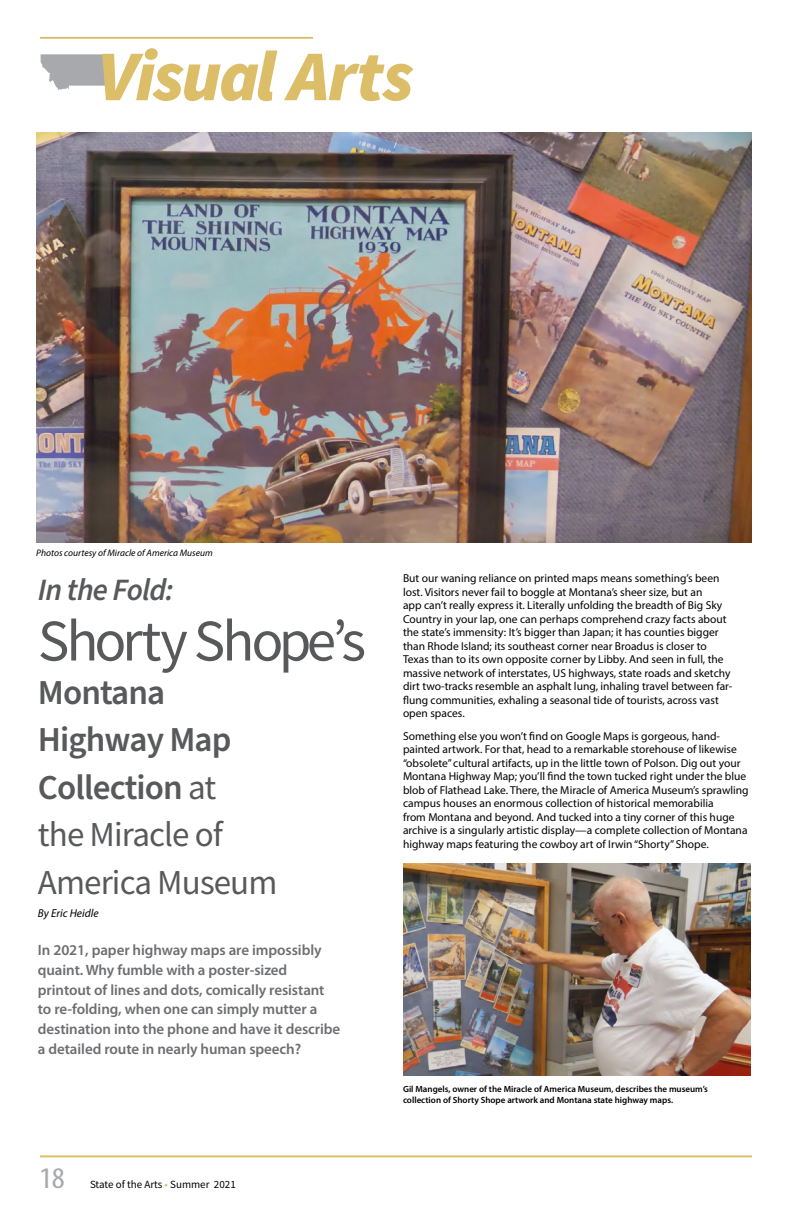
<style>
.page{position:relative;width:792px;height:1224px;background:#fff}
.page>*{position:absolute;margin:0;border:0;box-sizing:border-box;transform-origin:0 0}
.t1{font:59px "Source Sans Pro";letter-spacing:-.05em;color:#58595b}
.t2{font:600 35px/47.6px "Source Sans Pro";letter-spacing:-.025em;color:#58595b}
.t3{font:italic 600 31px "Source Sans Pro";letter-spacing:-.025em;color:#58595b}
.t4{font:condensed 30px "Myriad Pro";color:#a7a9ac;scale:1.12 1}
.t5{font:600 15px/20px "Myriad Pro";letter-spacing:-.005em;color:#6d6e71}
.t6{font:11.5px/13.5px "Myriad Pro";color:#000}
.t7{font:italic 11.5px "Myriad Pro";color:#000}
.t8{font:11px "Source Sans Pro";color:#000}
.t9{font:italic 9.5px "Myriad Pro";color:#000}
.t10{font:600 9px/11px "Myriad Pro";color:#000}
.s1{font-weight:400}
.s2{color:#ddbe67}
</style>
<div class="page">
<svg style="left:40px;top:1157px;width:712px;height:1px"></svg>
<hr style="left:40px;top:1155px;width:712px;height:2px;background:#ddbe68">
<hr style="left:40px;top:37px;width:272px;height:2px;background:#ddbe68">
<img style="left:403px;top:863px;width:347px;height:213px">
<svg style="left:41px;top:48px;width:236px;height:53px"></svg>
<svg style="left:284px;top:54px;width:129px;height:47px"></svg>
<img style="left:36px;top:132px;width:716px;height:411px">
<p class="t9" style="left:36px;top:547px;width:178px">Photos courtesy of Miracle of America Museum</p>
<h3 class="t3" style="left:38px;top:569px;width:138px">In the Fold:</h3>
<h1 class="t1" style="left:38px;top:603px;width:330px">Shorty Shope’s</h1>
<h2 class="t2" style="left:38px;top:669px;width:241px">Montana<br>Highway Map<br>Collection <span class="s1">at<br>the Miracle of<br>America Museum</span></h2>
<p class="t7" style="left:38px;top:906px;width:62px">By Eric Heidle</p>
<p class="t5" style="left:38px;top:939px;width:304px">In 2021, paper highway maps are impossibly quaint. Why fumble with a poster-sized printout of lines and dots, comically resistant to re-folding, when one can simply mutter a destination into the phone and have it describe a detailed route in nearly human speech?</p>
<h3 class="t4" style="left:39px;top:1160px;width:25px">18</h3>
<p class="t8" style="left:90px;top:1177px;width:147px">State of the Arts <span class="s2">•</span> Summer 2021</p>
<p class="t6" style="left:403px;top:571px;width:331px">But our waning reliance on printed maps means something’s been lost. Visitors never fail to boggle at Montana’s sheer size, but an<br>app can’t really express it. Literally unfolding the breadth of Big Sky Country in your lap, one can perhaps comprehend crazy facts about the state’s immensity: It’s bigger than Japan; it has counties bigger than Rhode Island; its southeast corner near Broadus is closer to Texas than to its own opposite corner by Libby. And seen in full, the massive network of interstates, US highways, state roads and sketchy dirt two-tracks resemble an asphalt lung, inhaling travel between far&shy;flung communities, exhaling a seasonal tide of tourists, across vast open spaces.</p>
<p class="t6" style="left:403px;top:729px;width:347px">Something else you won’t find on Google Maps is gorgeous, hand&shy;painted artwork. For that, head to a remarkable storehouse of likewise “obsolete” cultural artifacts, up in the little town of Polson. Dig out your Montana Highway Map; you’ll find the town tucked right under the blue blob of Flathead Lake. There, the Miracle of America Museum’s sprawling campus houses an enormous collection of historical memorabilia<br>from Montana and beyond. And tucked into a tiny corner of this huge archive is a singularly artistic display—a complete collection of Montana highway maps featuring the cowboy art of Irwin “Shorty” Shope.</p>
<p class="t10" style="left:403px;top:1083px;width:306px">Gil Mangels, owner of the Miracle of America Museum, describes the museum’s collection of Shorty Shope artwork and Montana state highway maps.</p>
</div>
